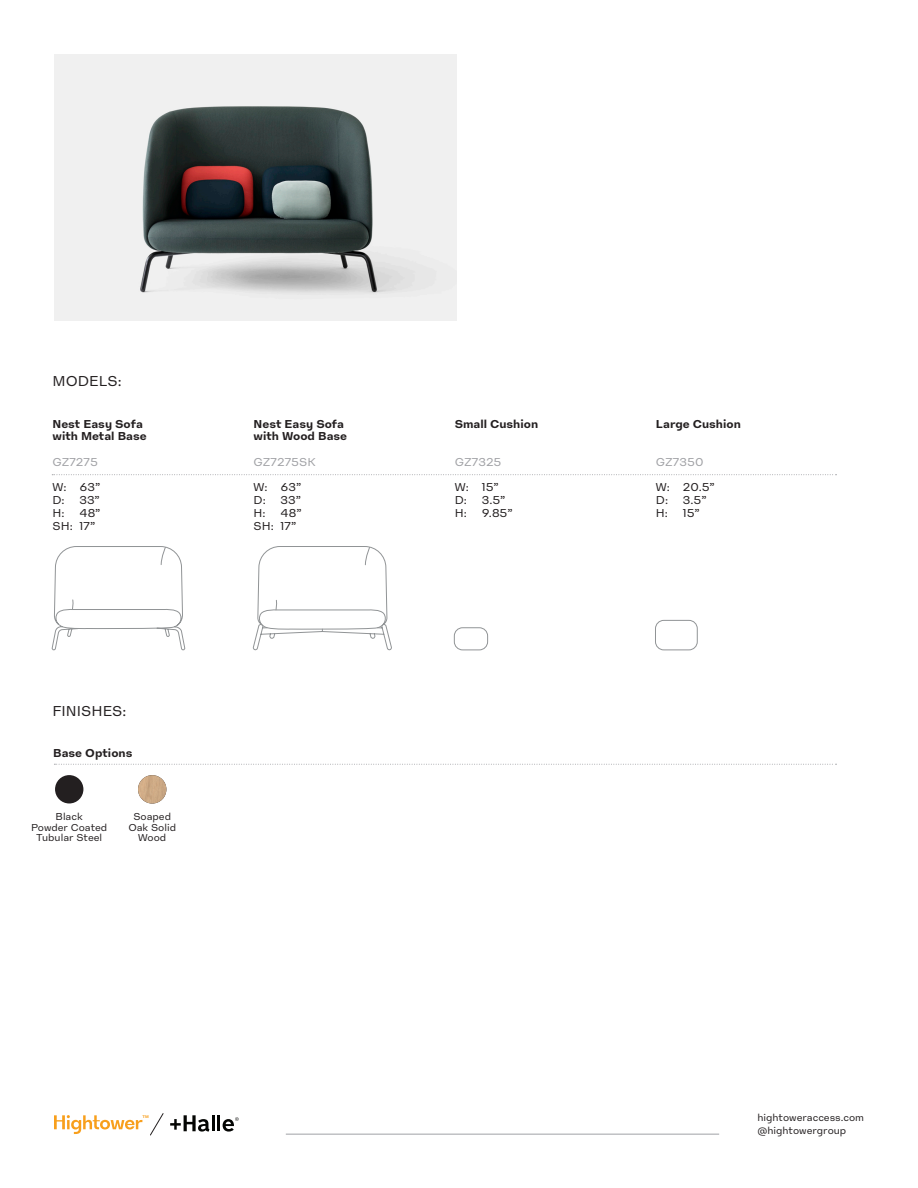
<style>
.page{position:relative;width:918px;height:1188px;background:#fff}
.page>*{position:absolute;margin:0;border:0;box-sizing:border-box;transform-origin:0 0}
.Body_Copy{font:15px "High Sans Text";color:#231f20}
.Body_Copy-2{font:700 12px "High Sans Text";color:#231f20}
.Body_Copy-3{font:12px "High Sans Text";color:#231f20}
.Body_Copy-4{font:12px "High Sans Text";color:#a0a1a5}
.Body_Copy-5{font:10.5px/10.4px "High Sans Text";color:#231f20;text-align:center}
.t1{font:700 4.05px "High Sans Text";color:#f89f1c}
</style>
<div class="page">
<img style="left:138px;top:775px;width:28px;height:29px;border-radius:14px">
<svg style="left:52px;top:474px;width:785px;height:1px"></svg>
<img style="left:54px;top:54px;width:402px;height:267px">
<svg style="left:54px;top:764px;width:783px;height:1px"></svg>
<div style="left:55px;top:775px;width:28px;height:28px;background:#231f20;border-radius:50%"></div>
<svg style="left:252px;top:546px;width:140px;height:105px"></svg>
<svg style="left:51px;top:546px;width:135px;height:105px"></svg>
<div style="left:655px;top:620px;width:43px;height:30px;border:1px solid #919496;border-radius:8px"></div>
<div style="left:454px;top:627px;width:34px;height:23px;border:1px solid #919496;border-radius:8px"></div>
<hr style="left:286px;top:1134px;width:433px;height:1px;background:#a0a1a5">
<svg style="left:54px;top:1115px;width:88px;height:19px"></svg>
<svg style="left:150px;top:1113px;width:14px;height:23px"></svg>
<svg style="left:170px;top:1115px;width:39px;height:17px"></svg>
<hr style="left:212px;top:1115px;width:3px;height:16px;background:#040503">
<hr style="left:217px;top:1115px;width:3px;height:16px;background:#040503">
<svg style="left:223px;top:1117px;width:16px;height:15px"></svg>
<p class="Body_Copy" style="left:52px;top:373px;width:71px">MODELS:</p>
<p class="Body_Copy-2" style="left:52px;top:416px;width:92px">Nest Easy Sofa</p>
<p class="Body_Copy-2" style="left:52px;top:429px;width:96px">with Metal Base</p>
<p class="Body_Copy-4" style="left:52px;top:455px;width:47px">GZ7275</p>
<p class="Body_Copy-3" style="left:52px;top:480px;width:49px">W: 63”</p>
<p class="Body_Copy-3" style="left:52px;top:493px;width:49px">D: 33”</p>
<p class="Body_Copy-3" style="left:52px;top:506px;width:50px">H: 48”</p>
<p class="Body_Copy-3" style="left:52px;top:518px;width:44px">SH: 17”</p>
<p class="Body_Copy" style="left:53px;top:702px;width:75px">FINISHES:</p>
<p class="Body_Copy-2" style="left:53px;top:745px;width:81px">Base Options</p>
<p class="Body_Copy-5" style="left:56px;top:812px;width:29px">Black</p>
<p class="Body_Copy-5" style="left:31px;top:822px;width:78px">Powder Coated<br>Tubular Steel</p>
<p class="Body_Copy-5" style="left:128px;top:812px;width:49px">Soaped<br>Oak Solid<br>Wood</p>
<p class="Body_Copy-2" style="left:254px;top:416px;width:92px">Nest Easy Sofa</p>
<p class="Body_Copy-2" style="left:254px;top:429px;width:95px">with Wood Base</p>
<p class="Body_Copy-4" style="left:254px;top:455px;width:64px">GZ7275SK</p>
<p class="Body_Copy-3" style="left:254px;top:480px;width:49px">W: 63”</p>
<p class="Body_Copy-3" style="left:254px;top:493px;width:49px">D: 33”</p>
<p class="Body_Copy-3" style="left:254px;top:506px;width:50px">H: 48”</p>
<p class="Body_Copy-3" style="left:254px;top:518px;width:44px">SH: 17”</p>
<p class="Body_Copy-2" style="left:455px;top:416px;width:85px">Small Cushion</p>
<p class="Body_Copy-4" style="left:455px;top:455px;width:48px">GZ7325</p>
<p class="Body_Copy-3" style="left:455px;top:480px;width:45px">W: 15”</p>
<p class="Body_Copy-3" style="left:455px;top:493px;width:52px">D: 3.5”</p>
<p class="Body_Copy-3" style="left:455px;top:506px;width:59px">H: 9.85”</p>
<p class="t1" style="left:142px;top:1114px;width:8px">TM</p>
<p class="Body_Copy-2" style="left:656px;top:416px;width:86px">Large Cushion</p>
<p class="Body_Copy-4" style="left:656px;top:455px;width:49px">GZ7350</p>
<p class="Body_Copy-3" style="left:656px;top:480px;width:60px">W: 20.5”</p>
<p class="Body_Copy-3" style="left:656px;top:493px;width:52px">D: 3.5”</p>
<p class="Body_Copy-3" style="left:656px;top:506px;width:45px">H: 15”</p>
<p class="Body_Copy-5" style="left:757px;top:1113px;width:108px">hightoweraccess.com</p>
<p class="Body_Copy-5" style="left:757px;top:1125px;width:90px">@hightowergroup</p>
</div>
